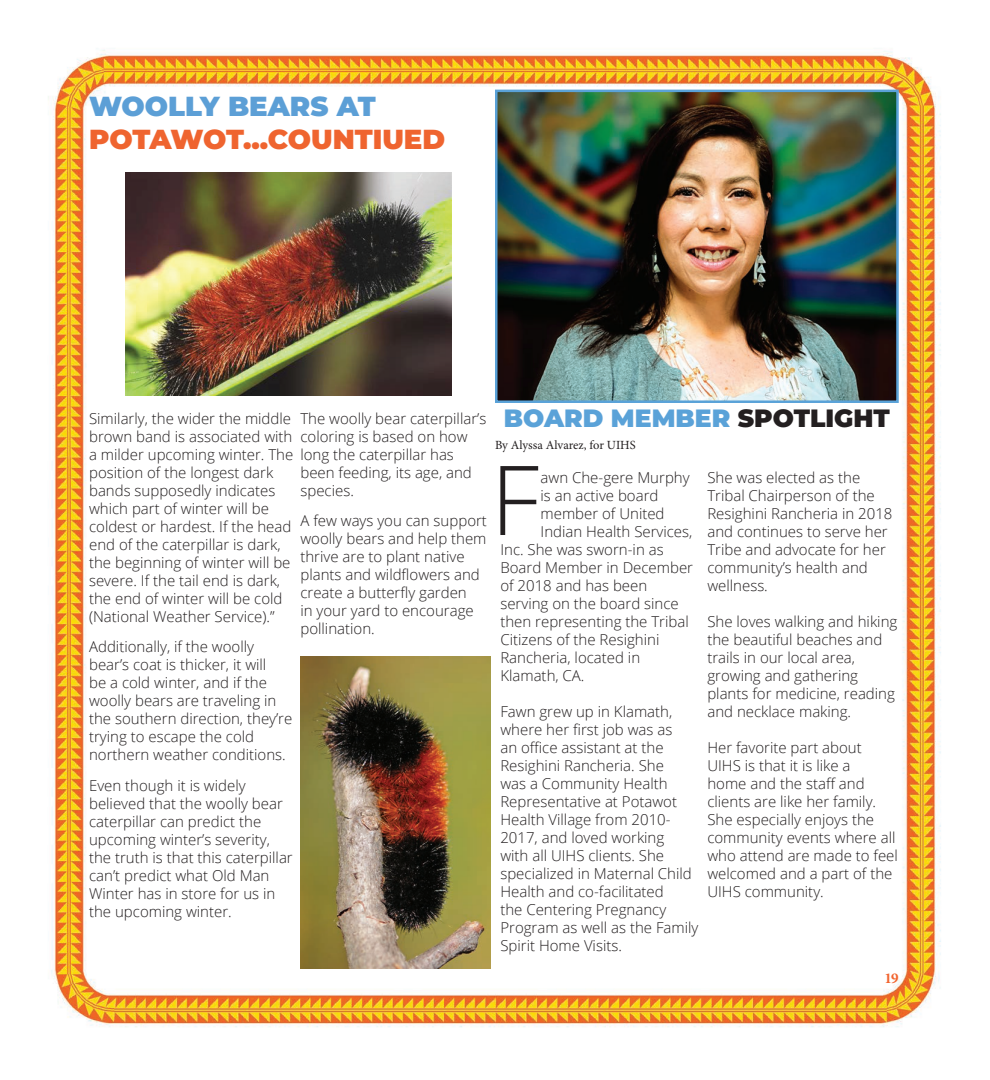
<style>
.page{position:relative;width:990px;height:1080px;background:#fff}
.page>*{position:absolute;margin:0;border:0;box-sizing:border-box;transform-origin:0 0}
.t1{font:300 96.5px "Open Sans";color:#231f20}
.t2{font:900 27.5px "Montserrat";color:#ef642f}
.t3{font:900 27.5px "Montserrat";color:#5c9fd6}
.t4{font:900 25px "Montserrat";color:#5aa2d8}
.t5{font:300 15px/18px "Open Sans";color:#231f20}
.t6{font:700 15px "Minion Pro";color:#f2642e}
.t7{font:12.5px "Minion Pro";color:#231f20}
.s1{color:#231f20}
</style>
<div class="page">
<img style="left:48px;top:49px;width:893px;height:978px">
<img style="left:498px;top:93px;width:398px;height:307px">
<div style="left:495px;top:90px;width:404px;height:313px;border:2px solid #5aa2d8"></div>
<img style="left:126px;top:172px;width:326px;height:224px">
<img style="left:300px;top:656px;width:190px;height:313px">
<h2 class="t3" style="left:89px;top:86px;width:288px">WOOLLY BEARS AT</h2>
<h2 class="t2" style="left:89px;top:119px;width:358px">POTAWOT...COUNTIUED</h2>
<p class="t5" style="left:89px;top:409px;width:206px">Similarly, the wider the middle brown band is associated with a milder upcoming winter. The position of the longest dark bands supposedly indicates which part of winter will be coldest or hardest. If the head end of the caterpillar is dark, the beginning of winter will be severe. If the tail end is dark, the end of winter will be cold (National Weather Service).”</p>
<p class="t5" style="left:89px;top:637px;width:205px">Additionally, if the woolly bear’s coat is thicker, it will<br>be a cold winter, and if the woolly bears are traveling in the southern direction, they’re trying to escape the cold northern weather conditions.</p>
<p class="t5" style="left:89px;top:776px;width:205px">Even though it is widely believed that the woolly bear caterpillar can predict the upcoming winter’s severity, the truth is that this caterpillar can’t predict what Old Man<br>Winter has in store for us in the upcoming winter.</p>
<p class="t5" style="left:300px;top:409px;width:187px">The woolly bear caterpillar’s coloring is based on how long the caterpillar has been feeding, its age, and species.</p>
<p class="t5" style="left:300px;top:511px;width:188px">A few ways you can support woolly bears and help them thrive are to plant native plants and wildflowers and create a butterfly garden<br>in your yard to encourage pollination.</p>
<h3 class="t4" style="left:504px;top:400px;width:388px">BOARD MEMBER <span class="s1">SPOTLIGHT</span></h3>
<p class="t7" style="left:495px;top:436px;width:142px">By Alyssa Alvarez, for UIHS</p>
<h1 class="t1" style="left:491px;top:434px;width:50px">F</h1>
<p class="t5" style="left:541px;top:468px;width:151px">awn Che-gere Murphy</p>
<p class="t5" style="left:541px;top:486px;width:119px">is an active board</p>
<p class="t5" style="left:541px;top:504px;width:126px">member of United</p>
<p class="t5" style="left:541px;top:522px;width:153px">Indian Health Services,</p>
<p class="t5" style="left:500px;top:540px;width:165px">Inc. She was sworn-in as</p>
<p class="t5" style="left:500px;top:558px;width:194px">Board Member in December</p>
<p class="t5" style="left:500px;top:576px;width:148px">of 2018 and has been</p>
<p class="t5" style="left:500px;top:594px;width:180px">serving on the board since</p>
<p class="t5" style="left:500px;top:612px;width:190px">then representing the Tribal</p>
<p class="t5" style="left:500px;top:630px;width:161px">Citizens of the Resighini</p>
<p class="t5" style="left:500px;top:648px;width:141px">Rancheria, located in</p>
<p class="t5" style="left:500px;top:666px;width:86px">Klamath, CA.</p>
<p class="t5" style="left:500px;top:702px;width:200px">Fawn grew up in Klamath, where her first job was as<br>an office assistant at the<br>Resighini Rancheria. She<br>was a Community Health<br>Representative at Potawot<br>Health Village from 2010-<br>2017, and loved working<br>with all UIHS clients. She specialized in Maternal Child<br>Health and co-facilitated<br>the Centering Pregnancy<br>Program as well as the Family<br>Spirit Home Visits.</p>
<p class="t5" style="left:707px;top:468px;width:187px">She was elected as the<br>Tribal Chairperson of the<br>Resighini Rancheria in 2018 and continues to serve her<br>Tribe and advocate for her community’s health and wellness.</p>
<p class="t5" style="left:707px;top:612px;width:191px">She loves walking and hiking the beautiful beaches and trails in our local area, growing and gathering plants for medicine, reading and necklace making.</p>
<p class="t5" style="left:707px;top:738px;width:192px">Her favorite part about<br>UIHS is that it is like a<br>home and the staff and clients are like her family.<br>She especially enjoys the community events where all who attend are made to feel welcomed and a part of the<br>UIHS community.</p>
<p class="t6" style="left:885px;top:967px;width:16px">19</p>
</div>
